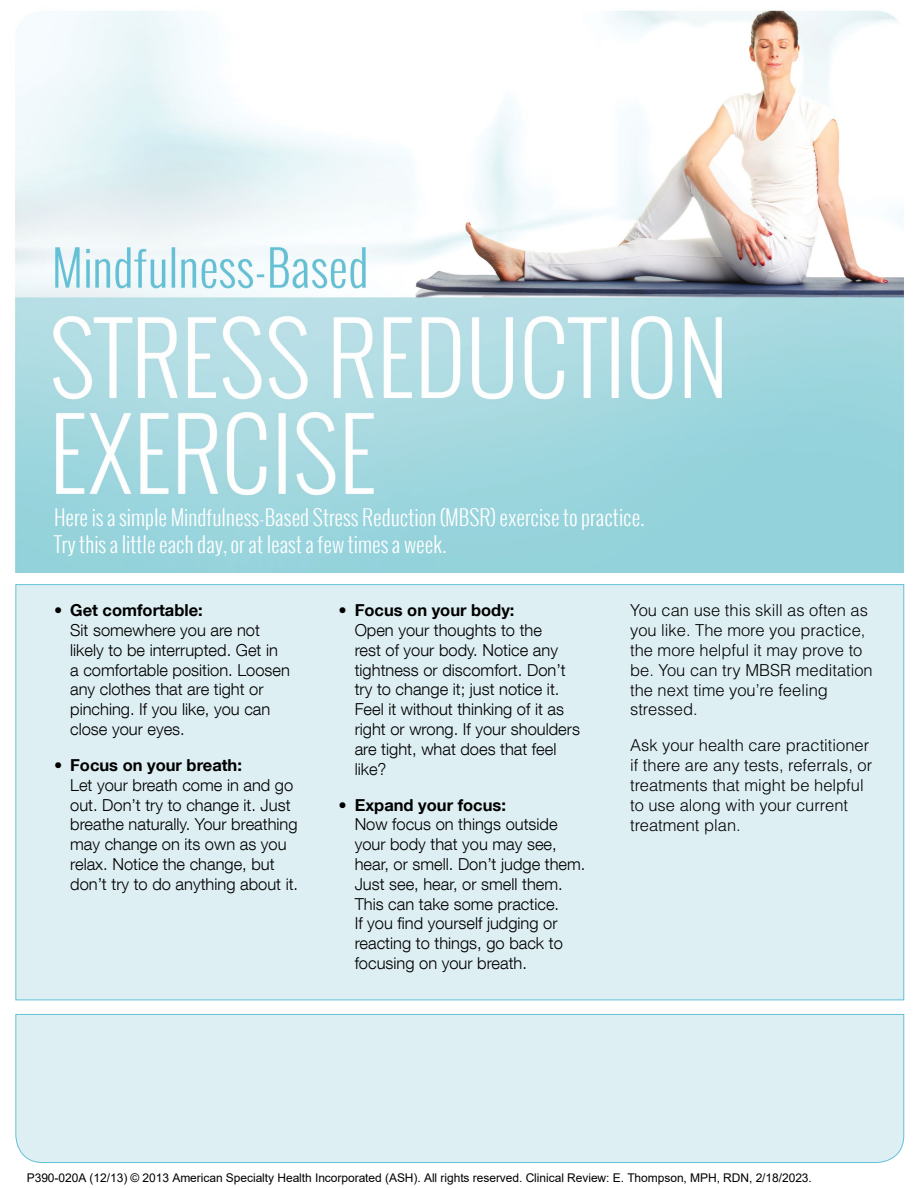
<style>
.page{position:relative;width:918px;height:1188px;background:#fff}
.page>*{position:absolute;margin:0;border:0;box-sizing:border-box;transform-origin:0 0}
.t1{font:300 21px/27px "Oswald";color:#fff}
.t2{font:300 16.5px/19.8px "Helvetica Neue LT Com";color:#000}
.t3{font:300 16.5px/19.8px "Helvetica LT Std";color:#000}
.t4{font:700 16.5px "Helvetica Neue LT Com";color:#000}
.t5{font:12px "Arial";letter-spacing:-.005em;color:#000}
</style>
<div class="page">
<img style="left:15px;top:10px;width:889px;height:562px">
<div style="left:16px;top:584px;width:888px;height:416px;background:#deeff4;border:1px solid #62c1d6"></div>
<div style="left:15px;top:1014px;width:889px;height:149px;background:#deeff4"></div>
<p class="t1" style="left:54px;top:503px;width:592px">Here is a simple Mindfulness-Based Stress Reduction (MBSR) exercise to practice.<br>Try this a little each day, or at least a few times a week.</p>
<p class="t4" style="left:54px;top:600px;width:150px">• Get comfortable:</p>
<p class="t2" style="left:70px;top:620px;width:221px">Sit somewhere you are not likely to be interrupted. Get in a comfortable position. Loosen any clothes that are tight or pinching. If you like, you can close your eyes.</p>
<p class="t4" style="left:54px;top:755px;width:189px">• Focus on your breath:</p>
<p class="t2" style="left:70px;top:775px;width:229px">Let your breath come in and go out. Don’t try to change it. Just breathe naturally. Your breathing may change on its own as you relax. Notice the change, but don’t try to do anything about it.</p>
<p class="t4" style="left:339px;top:600px;width:178px">• Focus on your body:</p>
<p class="t2" style="left:355px;top:620px;width:227px">Open your thoughts to the<br>rest of your body. Notice any tightness or discomfort. Don’t try to change it; just notice it.<br>Feel it without thinking of it as right or wrong. If your shoulders are tight, what does that feel like?</p>
<p class="t4" style="left:339px;top:794px;width:169px">• Expand your focus:</p>
<p class="t2" style="left:355px;top:814px;width:232px">Now focus on things outside your body that you may see, hear, or smell. Don’t judge them.<br>Just see, hear, or smell them.<br>This can take some practice.<br>If you find yourself judging or reacting to things, go back to focusing on your breath.</p>
<p class="t3" style="left:630px;top:600px;width:244px">You can use this skill as often as you like. The more you practice, the more helpful it may prove to be. You can try MBSR meditation the next time you’re feeling stressed.</p>
<p class="t3" style="left:630px;top:735px;width:244px">Ask your health care practitioner if there are any tests, referrals, or treatments that might be helpful to use along with your current treatment plan.</p>
<p class="t5" style="left:27px;top:1169px;width:787px">P390-020A (12/13) © 2013 American Specialty Health Incorporated (ASH). All rights reserved. Clinical Review: E. Thompson, MPH, RDN, 2/18/2023.</p>
</div>
